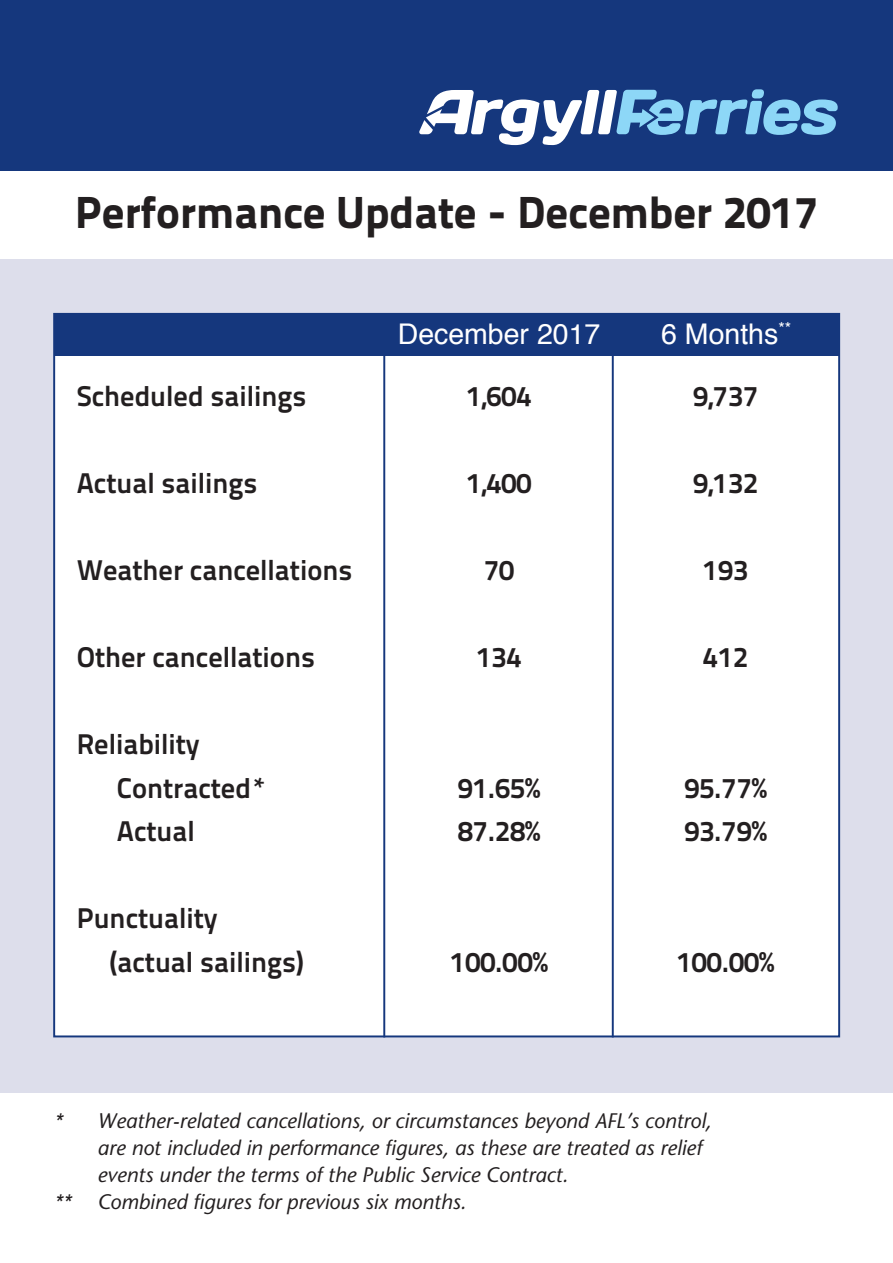
<style>
.page{position:relative;width:893px;height:1263px;background:#fff}
.page>*{position:absolute;margin:0;border:0;box-sizing:border-box;transform-origin:0 0}
.t1{font:800 45px "Titillium Text 22 L";color:#231f20}
.t2{font:700 28.5px/43.5px "Titillium Text 22 L";color:#231f20}
.t3{font:28.5px "Helvetica";color:#fff}
.t4{font:italic 21px "Stone Sans";color:#231f20}
</style>
<div class="page">
<div style="left:0;top:259px;width:893px;height:834px;background:#dddeeb"></div>
<div style="left:53px;top:313px;width:787px;height:724px;background:#fff;border:2px solid #15377d"></div>
<div style="left:0;top:0;width:893px;height:171px;background:#15377d"></div>
<svg style="left:419px;top:89px;width:419px;height:56px"></svg>
<div style="left:54px;top:313px;width:785px;height:43px;background:#15377d"></div>
<hr style="left:383px;top:353px;width:2px;height:684px;background:#15377d">
<hr style="left:612px;top:355px;width:2px;height:682px;background:#15377d">
<h1 class="t1" style="left:75px;top:177px;width:744px">Performance Update - December 2017</h1>
<h2 class="t2" style="left:77px;top:372px;width:231px">Scheduled sailings</h2>
<h2 class="t2" style="left:77px;top:459px;width:182px">Actual sailings</h2>
<h2 class="t2" style="left:77px;top:546px;width:277px">Weather cancellations</h2>
<h2 class="t2" style="left:77px;top:634px;width:240px">Other cancellations</h2>
<h2 class="t2" style="left:117px;top:721px;width:151px;text-indent:-40px">Reliability<br>Contracted*<br>Actual</h2>
<h2 class="t2" style="left:110px;top:895px;width:195px;text-indent:-33px">Punctuality (actual sailings)</h2>
<h2 class="t3" style="left:398px;top:312px;width:204px">December 2017</h2>
<h2 class="t2" style="left:466px;top:372px;width:67px">1,604</h2>
<h2 class="t2" style="left:466px;top:459px;width:67px">1,400</h2>
<h2 class="t2" style="left:484px;top:546px;width:32px">70</h2>
<h2 class="t2" style="left:476px;top:634px;width:47px">134</h2>
<h2 class="t2" style="left:458px;top:764px;width:84px">91.65%<br>87.28%</h2>
<h2 class="t2" style="left:450px;top:938px;width:99px">100.00%</h2>
<h2 class="t3" style="left:661px;top:312px;width:132px">6 Months<sup>**</sup></h2>
<h2 class="t2" style="left:693px;top:373px;width:67px">9,737</h2>
<h2 class="t2" style="left:693px;top:460px;width:67px">9,132</h2>
<h2 class="t2" style="left:703px;top:547px;width:47px">193</h2>
<h2 class="t2" style="left:703px;top:634px;width:47px">412</h2>
<h2 class="t2" style="left:684px;top:764px;width:84px">95.77%<br>93.79%</h2>
<h2 class="t2" style="left:677px;top:938px;width:99px">100.00%</h2>
<p class="t4" style="left:54px;top:1108px;width:659px">* Weather-related cancellations, or circumstances beyond AFL’s control,</p>
<p class="t4" style="left:98px;top:1135px;width:606px">are not included in performance figures, as these are treated as relief</p>
<p class="t4" style="left:98px;top:1162px;width:472px">events under the terms of the Public Service Contract.</p>
<p class="t4" style="left:54px;top:1189px;width:414px">** Combined figures for previous six months.</p>
</div>
